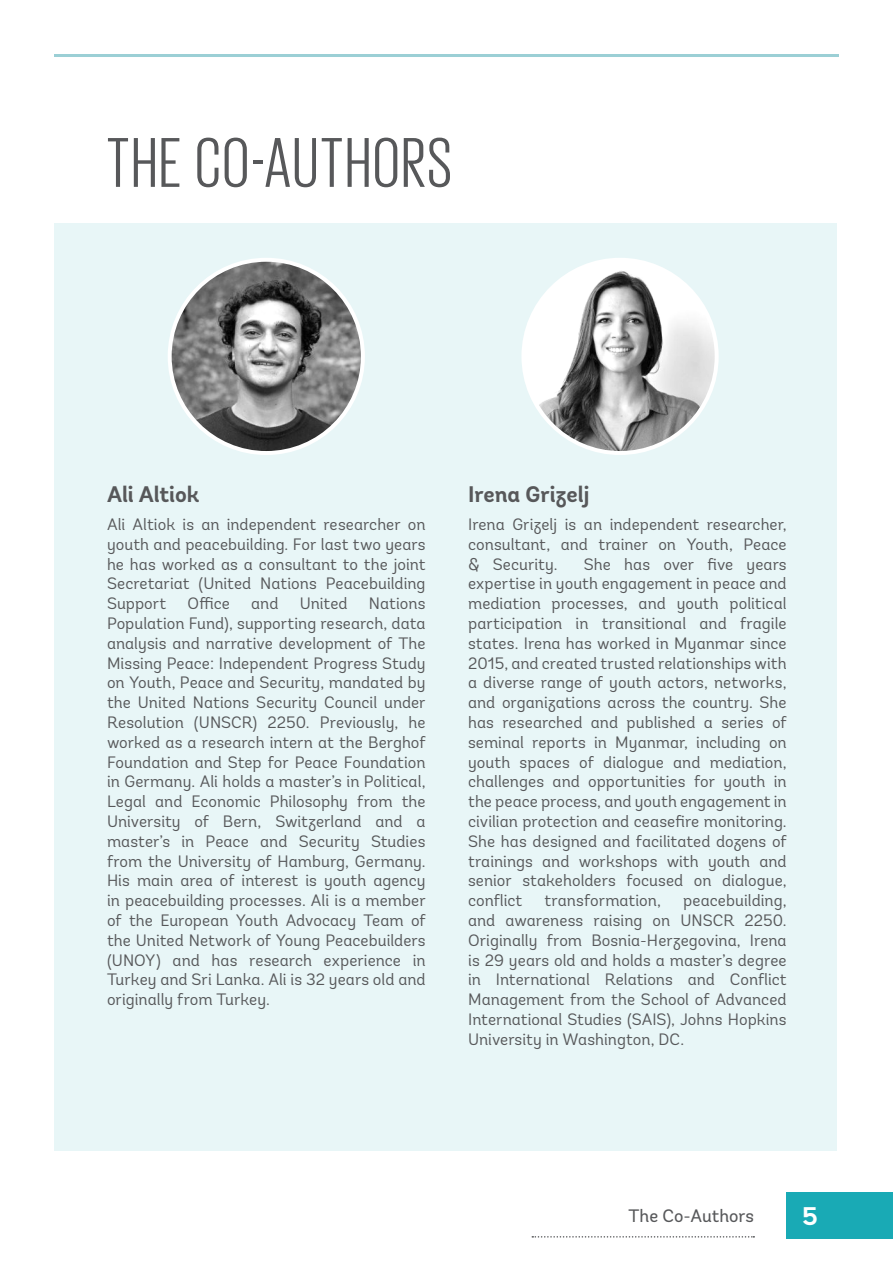
<style>
.page{position:relative;width:893px;height:1263px;background:#fff}
.page>*{position:absolute;margin:0;border:0;box-sizing:border-box;transform-origin:0 0}
.Titles{font:72px "Giorgio Sans";letter-spacing:.035em;color:#57585a}
.t1{font:700 25.5px "Andes";color:#fff}
.Subtitles{font:700 22.5px "Andes";letter-spacing:-.005em;color:#57585a}
.t2{font:18px "Andes";color:#57585a}
.Body_copy{font:16.5px/19.8px "Andes";color:#57585a;text-align:justify}
</style>
<div class="page">
<div style="left:54px;top:223px;width:782px;height:927px;background:#e8f6f7"></div>
<hr style="left:54px;top:54px;width:785px;height:3px;background:#9bcfd5">
<img style="left:523px;top:260px;width:194px;height:193px;border-radius:97px">
<div style="left:521px;top:258px;width:198px;height:197px;border:4px solid #fff;border-radius:50%"></div>
<img style="left:170px;top:260px;width:190px;height:190px">
<div style="left:168px;top:258px;width:197px;height:197px;border:4px solid #fff;border-radius:50%"></div>
<svg style="left:532px;top:1236px;width:222px;height:1px"></svg>
<div style="left:786px;top:1192px;width:107px;height:46px;background:#19aab5"></div>
<p class="Titles" style="left:107px;top:128px;width:346px">THE CO-AUTHORS</p>
<p class="Subtitles" style="left:107px;top:480px;width:94px">Ali Altiok</p>
<p class="Body_copy" style="left:107px;top:514px;width:320px">Ali Altiok is an independent researcher on youth and peacebuilding. For last two years he has worked as a consultant to the joint Secretariat (United Nations Peacebuilding Support</p>
<p class="Body_copy" style="left:188px;top:594px;width:44px">Office</p>
<p class="Body_copy" style="left:251px;top:594px;width:29px">and</p>
<p class="Body_copy" style="left:300px;top:594px;width:49px">United</p>
<p class="Body_copy" style="left:107px;top:594px;width:320px;text-indent:262px">Nations Population Fund), supporting research, data analysis and narrative development of The Missing Peace: Independent Progress Study on Youth, Peace and Security, mandated by the United Nations Security Council under Resolution (UNSCR) 2250. Previously, he worked as a research intern at the Berghof Foundation and Step for Peace Foundation in Germany. Ali holds a master’s in Political, Legal and Economic Philosophy from the University of Bern, Switzerland and a master’s in Peace and Security Studies from the University of Hamburg, Germany.<br>His main area of interest is youth agency in peacebuilding processes. Ali is a member of the European Youth Advocacy Team of the United Network of Young Peacebuilders (UNOY) and has research experience in Turkey and Sri Lanka. Ali is 32 years old and originally from Turkey.</p>
<p class="Subtitles" style="left:468px;top:480px;width:123px">Irena Grizelj</p>
<p class="Body_copy" style="left:468px;top:514px;width:320px">Irena Grizelj is an independent researcher, consultant, and trainer on Youth, Peace &amp; Security.</p>
<p class="Body_copy" style="left:468px;top:554px;width:320px;text-indent:116px">She has over five years expertise in youth engagement in peace and mediation processes, and youth political participation in transitional and fragile states. Irena has worked in Myanmar since 2015, and created trusted relationships with a diverse range of youth actors, networks, and organizations across the country. She has researched and published a series of seminal reports in Myanmar, including on youth spaces of dialogue and mediation, challenges and opportunities for youth in the peace process, and youth engagement in civilian protection and ceasefire monitoring.<br>She has designed and facilitated dozens of trainings and workshops with youth and senior stakeholders focused on dialogue, conflict</p>
<p class="Body_copy" style="left:545px;top:891px;width:118px">transformation,</p>
<p class="Body_copy" style="left:468px;top:891px;width:320px;text-indent:215px">peacebuilding, and awareness raising on UNSCR 2250.<br>Originally from Bosnia-Herzegovina, Irena is 29 years old and holds a master’s degree in International Relations and Conflict Management from the School of Advanced International Studies (SAIS), Johns Hopkins University in Washington, DC.</p>
<p class="t2" style="left:629px;top:1205px;width:127px">The Co-Authors</p>
<p class="t1" style="left:802px;top:1200px;width:17px">5</p>
</div>
